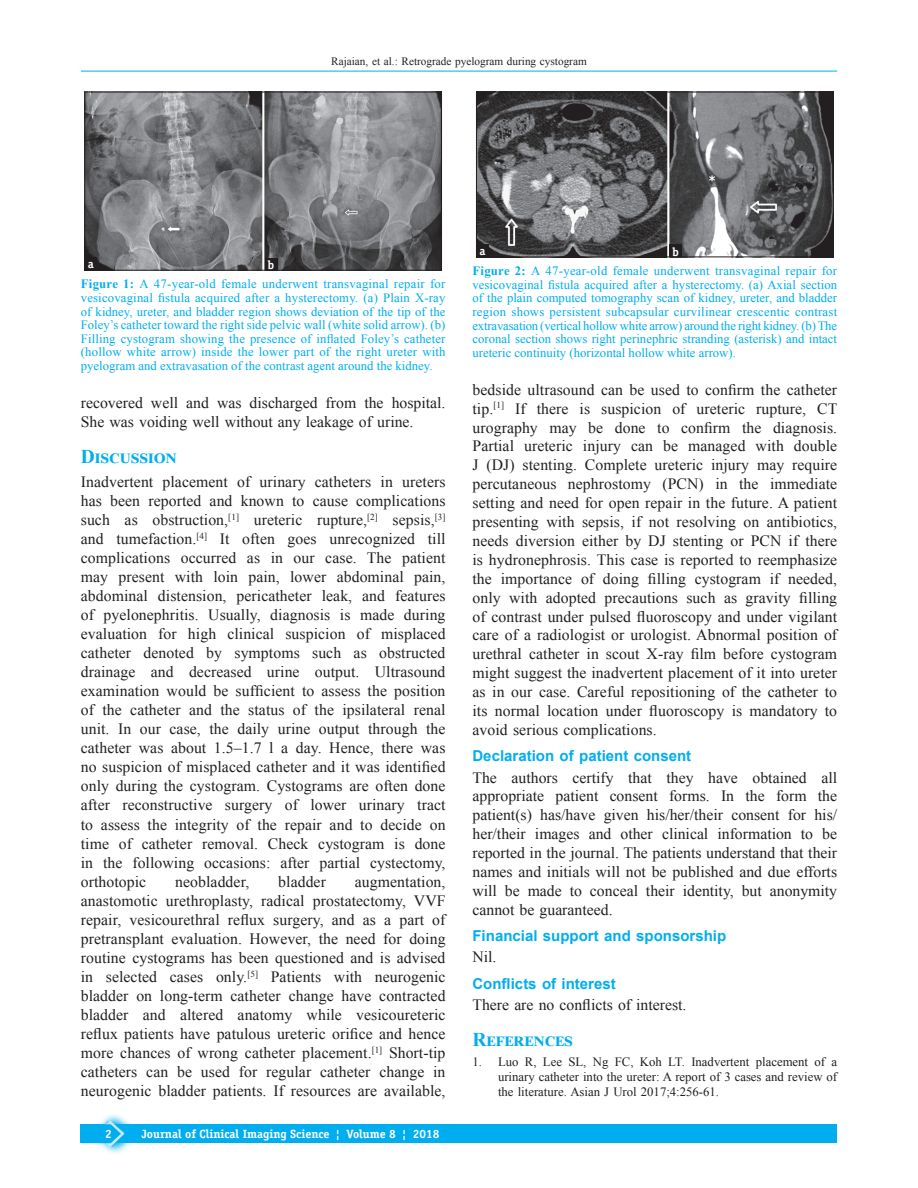
<style>
.page{position:relative;width:918px;height:1188px;background:#fff}
.page>*{position:absolute;margin:0;border:0;box-sizing:border-box;transform-origin:0 0}
.t1{font:700 19.5px "Times New Roman";letter-spacing:.015em;color:#00aeef}
.TX{font:15.75px/19px "Times New Roman";letter-spacing:.005em;color:#231f20;text-align:justify}
.t2{font:700 15px "Arial";color:#00aeef}
.FGC{font:12.75px/13.6px "Times New Roman";color:#00aeef;text-align:justify}
.REF{font:12.75px/15.3px "Times New Roman";color:#231f20;text-align:justify}
.LABEL{font:700 12px "Officina Serif";color:#fff}
.AH{font:700 12px "Officina Serif";color:#fff}
.t3{font:11.25px "Times New Roman";color:#231f20}
.s1{font-weight:700}
</style>
<div class="page">
<hr style="left:81px;top:71px;width:756px;height:1px;background:#00aeef">
<div style="left:81px;top:1124px;width:756px;height:19px;background:#00aeef"></div>
<svg style="left:103px;top:1114px;width:28px;height:39px"></svg>
<svg style="left:81px;top:1120px;width:44px;height:27px"></svg>
<img style="left:478px;top:94px;width:353px;height:161px">
<div style="left:476px;top:92px;width:357px;height:165px;border:1px solid #231f20"></div>
<div style="left:476px;top:244px;width:13px;height:13px;background:#231f20"></div>
<div style="left:669px;top:244px;width:13px;height:13px;background:#231f20"></div>
<img style="left:87px;top:94px;width:353px;height:174px">
<div style="left:85px;top:92px;width:357px;height:178px;border:1px solid #231f20"></div>
<div style="left:85px;top:258px;width:12px;height:12px;background:#231f20"></div>
<div style="left:265px;top:258px;width:12px;height:12px;background:#231f20"></div>
<p class="t3" style="left:331px;top:54px;width:257px">Rajaian, et al.: Retrograde pyelogram during cystogram</p>
<p class="LABEL" style="left:88px;top:256px;width:7px">a</p>
<p class="LABEL" style="left:268px;top:257px;width:8px">b</p>
<p class="FGC" style="left:81px;top:277px;width:366px"><span class="s1">Figure 1:</span> A 47‑year‑old female underwent transvaginal repair for vesicovaginal fistula acquired after a hysterectomy. (a) Plain X‑ray of kidney, ureter, and bladder region shows deviation of the tip of the Foley’s catheter toward the right side pelvic wall (white solid arrow). (b)<br>Filling cystogram showing the presence of inflated Foley’s catheter (hollow white arrow) inside the lower part of the right ureter with pyelogram and extravasation of the contrast agent around the kidney.</p>
<p class="TX" style="left:81px;top:393px;width:366px">recovered well and was discharged from the hospital.<br>She was voiding well without any leakage of urine.</p>
<h1 class="t1" style="left:81px;top:443px;width:97px">Discussion</h1>
<p class="TX" style="left:81px;top:472px;width:366px">Inadvertent placement of urinary catheters in ureters has been reported and known to cause complications such as obstruction,<sup>[1]</sup> ureteric rupture,<sup>[2]</sup> sepsis,<sup>[3] </sup>and tumefaction.<sup>[4]</sup> It often goes unrecognized till complications occurred as in our case. The patient may present with loin pain, lower abdominal pain, abdominal distension, pericatheter leak, and features of pyelonephritis. Usually, diagnosis is made during evaluation for high clinical suspicion of misplaced catheter denoted by symptoms such as obstructed drainage and decreased urine output. Ultrasound examination would be sufficient to assess the position of the catheter and the status of the ipsilateral renal unit. In our case, the daily urine output through the catheter was about 1.5–1.7 l a day. Hence, there was no suspicion of misplaced catheter and it was identified only during the cystogram. Cystograms are often done after reconstructive surgery of lower urinary tract to assess the integrity of the repair and to decide on time of catheter removal. Check cystogram is done in the following occasions: after partial cystectomy, orthotopic</p>
<p class="TX" style="left:81px;top:872px;width:366px;text-indent:274px">augmentation, anastomotic urethroplasty, radical prostatectomy, VVF repair, vesicourethral reflux surgery, and as a part of pretransplant evaluation. However, the need for doing routine cystograms has been questioned and is advised in selected cases only.<sup>[5]</sup> Patients with neurogenic bladder on long‑term catheter change have contracted bladder and altered anatomy while vesicoureteric reflux patients have patulous ureteric orifice and hence more chances of wrong catheter placement.<sup>[1]</sup> Short‑tip catheters can be used for regular catheter change in neurogenic bladder patients. If resources are available,</p>
<p class="TX" style="left:175px;top:872px;width:76px">neobladder,</p>
<p class="TX" style="left:278px;top:872px;width:49px">bladder</p>
<p class="AH" style="left:105px;top:1126px;width:8px">2</p>
<p class="LABEL" style="left:142px;top:1127px;width:299px">Journal of Clinical Imaging Science ¦ Volume 8 ¦ 2018</p>
<p class="LABEL" style="left:480px;top:243px;width:7px">a</p>
<p class="LABEL" style="left:672px;top:244px;width:8px">b</p>
<p class="FGC" style="left:472px;top:264px;width:366px"><span class="s1">Figure 2:</span> A 47‑year‑old female underwent transvaginal repair for vesicovaginal fistula acquired after a hysterectomy. (a) Axial section of the plain computed tomography scan of kidney, ureter, and bladder region shows persistent subcapsular curvilinear crescentic contrast extravasation (vertical hollow white arrow) around the right kidney. (b) The coronal section shows right perinephric stranding (asterisk) and intact ureteric continuity (horizontal hollow white arrow).</p>
<p class="TX" style="left:472px;top:380px;width:366px">bedside ultrasound can be used to confirm the catheter tip.<sup>[1]</sup> If there is suspicion of ureteric rupture, CT urography may be done to confirm the diagnosis.<br>Partial ureteric injury can be managed with double J (DJ) stenting. Complete ureteric injury may require percutaneous nephrostomy (PCN) in the immediate setting and need for open repair in the future. A patient presenting with sepsis, if not resolving on antibiotics, needs diversion either by DJ stenting or PCN if there is hydronephrosis. This case is reported to reemphasize the importance of doing filling cystogram if needed, only with adopted precautions such as gravity filling of contrast under pulsed fluoroscopy and under vigilant care of a radiologist or urologist. Abnormal position of urethral catheter in scout X‑ray film before cystogram might suggest the inadvertent placement of it into ureter as in our case. Careful repositioning of the catheter to its normal location under fluoroscopy is mandatory to avoid serious complications.</p>
<h2 class="t2" style="left:472px;top:746px;width:220px">Declaration of patient consent</h2>
<p class="TX" style="left:472px;top:768px;width:366px">The authors certify that they have obtained all appropriate patient consent forms. In the form the patient(s) has/have given his/her/their consent for his/ her/their images and other clinical information to be reported in the journal. The patients understand that their names and initials will not be published and due efforts will be made to conceal their identity, but anonymity cannot be guaranteed.</p>
<h2 class="t2" style="left:472px;top:926px;width:255px">Financial support and sponsorship</h2>
<p class="TX" style="left:472px;top:947px;width:26px">Nil.</p>
<h2 class="t2" style="left:472px;top:974px;width:145px">Conflicts of interest</h2>
<p class="TX" style="left:472px;top:995px;width:216px">There are no conflicts of interest.</p>
<h1 class="t1" style="left:472px;top:1025px;width:102px">References</h1>
<p class="REF" style="left:498px;top:1053px;width:341px;text-indent:-26px">1. Luo R, Lee SL, Ng FC, Koh LT. Inadvertent placement of a urinary catheter into the ureter: A report of 3 cases and review of the literature. Asian J Urol 2017;4:256‑61.</p>
</div>
